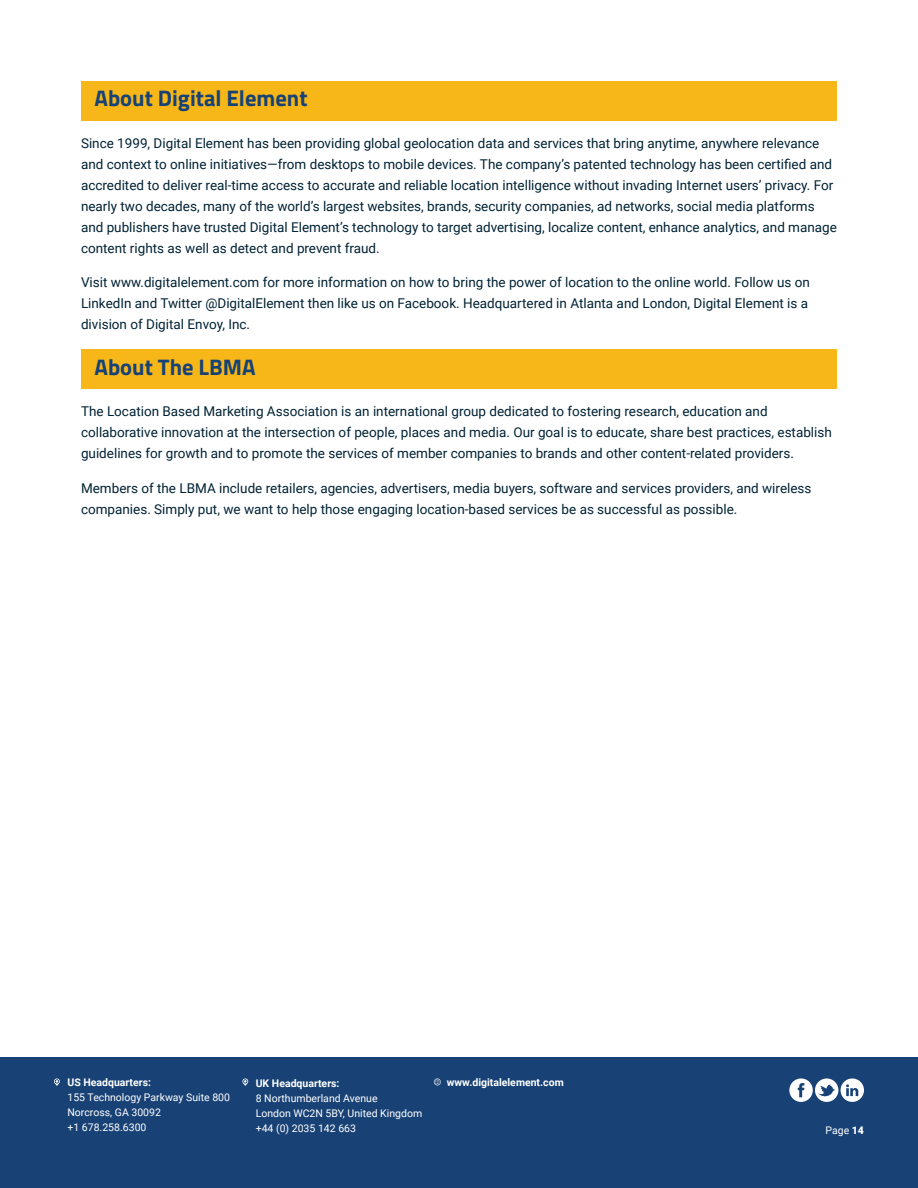
<style>
.page{position:relative;width:918px;height:1188px;background:#fff}
.page>*{position:absolute;margin:0;border:0;box-sizing:border-box;transform-origin:0 0}
.t1{font:700 22.5px "Titillium Web";color:#184275}
.t2{font:13.5px/21px "Roboto";color:#002234}
.t3{font:10.5px/15px "Roboto";color:#fff}
.t4{font:700 10.5px "Roboto";color:#fff}
.s1{font-weight:900}
</style>
<div class="page">
<div style="left:0;top:1057px;width:918px;height:131px;background:#184275"></div>
<svg style="left:789px;top:1078px;width:75px;height:24px"></svg>
<svg style="left:434px;top:1078px;width:7px;height:7px"></svg>
<svg style="left:242px;top:1078px;width:6px;height:8px"></svg>
<svg style="left:54px;top:1078px;width:6px;height:8px"></svg>
<div style="left:81px;top:81px;width:756px;height:40px;background:#f7b718"></div>
<div style="left:81px;top:350px;width:756px;height:39px;background:#f7b718"></div>
<h1 class="t1" style="left:94px;top:81px;width:215px">About Digital Element</h1>
<p class="t2" style="left:81px;top:132px;width:758px">Since 1999, Digital Element has been providing global geolocation data and services that bring anytime, anywhere relevance and context to online initiatives—from desktops to mobile devices. The company’s patented technology has been certified and accredited to deliver real-time access to accurate and reliable location intelligence without invading Internet users’ privacy. For nearly two decades, many of the world’s largest websites, brands, security companies, ad networks, social media platforms and publishers have trusted Digital Element’s technology to target advertising, localize content, enhance analytics, and manage content rights as well as detect and prevent fraud.</p>
<p class="t2" style="left:81px;top:271px;width:730px">Visit www.digitalelement.com for more information on how to bring the power of location to the online world. Follow us on<br>LinkedIn and Twitter @DigitalElement then like us on Facebook. Headquartered in Atlanta and London, Digital Element is a division of Digital Envoy, Inc.</p>
<h1 class="t1" style="left:94px;top:350px;width:163px">About The LBMA</h1>
<p class="t2" style="left:81px;top:400px;width:752px">The Location Based Marketing Association is an international group dedicated to fostering research, education and collaborative innovation at the intersection of people, places and media. Our goal is to educate, share best practices, establish guidelines for growth and to promote the services of member companies to brands and other content-related providers.</p>
<p class="t2" style="left:81px;top:477px;width:732px">Members of the LBMA include retailers, agencies, advertisers, media buyers, software and services providers, and wireless companies. Simply put, we want to help those engaging location-based services be as successful as possible.</p>
<p class="t4" style="left:68px;top:1075px;width:85px">US Headquarters:</p>
<p class="t3" style="left:68px;top:1090px;width:164px">155 Technology Parkway Suite 800<br>Norcross, GA 30092<br>+1 678.258.6300</p>
<p class="t4" style="left:256px;top:1076px;width:85px">UK Headquarters:</p>
<p class="t3" style="left:256px;top:1090px;width:168px">8 Northumberland Avenue<br>London WC2N 5BY, United Kingdom +44 (0) 2035 142 663</p>
<p class="t4" style="left:447px;top:1075px;width:118px">www.digitalelement.com</p>
<p class="t3" style="left:826px;top:1122px;width:40px">Page <span class="s1">14</span></p>
</div>
